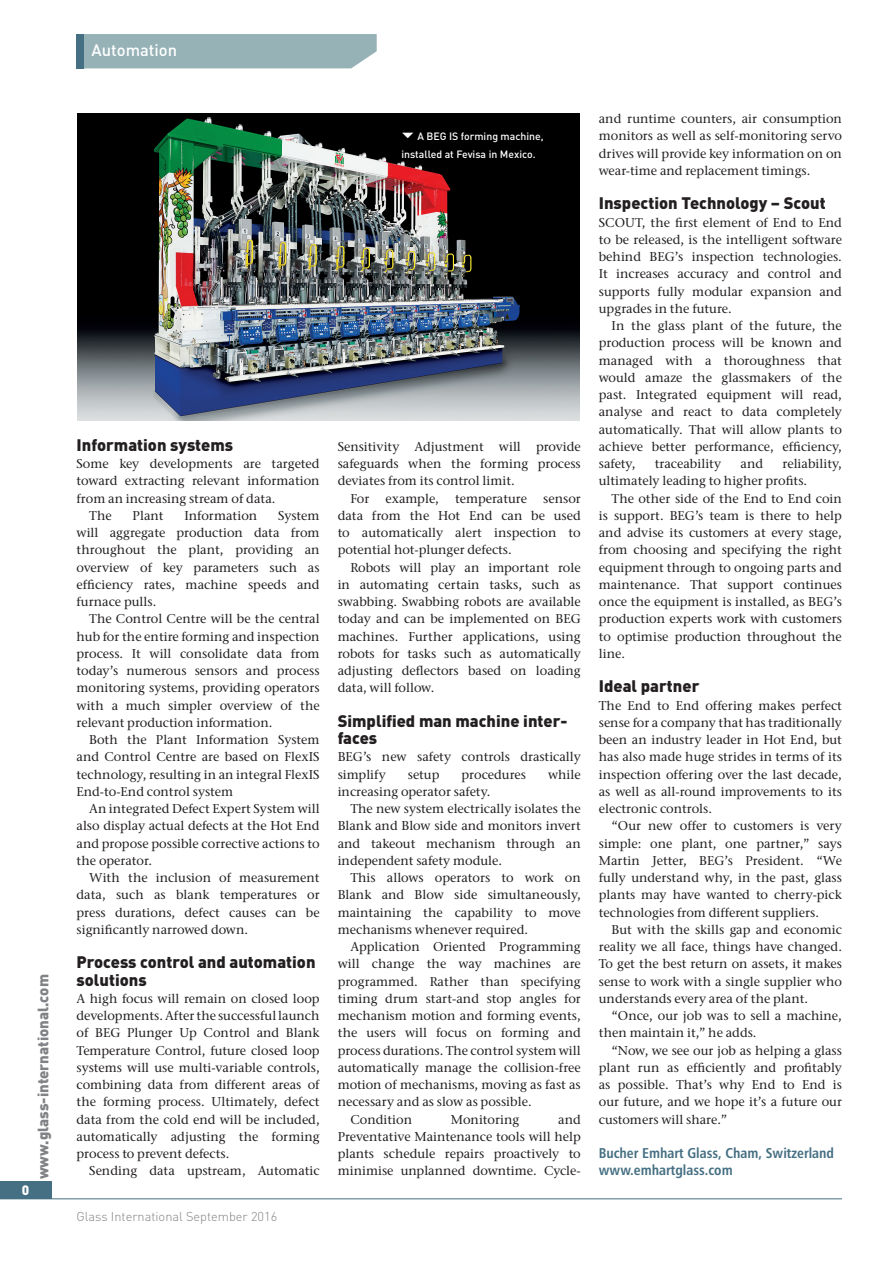
<style>
.page{position:relative;width:893px;height:1263px;background:#fff}
.page>*{position:absolute;margin:0;border:0;box-sizing:border-box;transform-origin:0 0}
.t1{font:900 16.5px/17.2px "DIN";color:#231f20}
.t2{font:500 16.5px "DIN";color:#fff}
.t3{font:900 15px "DIN";color:#808285}
.t4{font:14.25px/17.1px "Humanist 777 BT Bold Condensed B";color:#456f82}
.t5{font:900 13.5px "DIN";color:#fff}
.t6{font:500 12.75px/17.2px "ITC Stone Serif";color:#231f20;text-align:justify}
.t7{font:300 12.75px "DIN";color:#808285}
.t8{font:500 10.5px/17.2px "DIN";color:#fff}
</style>
<div class="page">
<img style="left:78px;top:113px;width:502px;height:308px">
<div style="left:84px;top:34px;width:293px;height:34px;background:#96b2b7"></div>
<div style="left:77px;top:34px;width:7px;height:34px;background:#456f82"></div>
<div style="left:0;top:1182px;width:51px;height:17px;background:#456f82"></div>
<hr style="left:0;top:1198px;width:842px;height:1px;background:#456f82">
<svg style="left:402px;top:133px;width:11px;height:5px"></svg>
<p class="t5" style="left:22px;top:1181px;width:9px">0</p>
<p class="t3" style="left:33px;top:1179px;width:207px;rotate:-90deg">www.glass-international.com</p>
<p class="t2" style="left:92px;top:39px;width:87px">Automation</p>
<p class="t8" style="left:401px;top:127px;width:144px;text-indent:16px">A BEG IS forming machine, installed at Fevisa in Mexico.</p>
<p class="t1" style="left:77px;top:436px;width:158px">Information systems</p>
<p class="t6" style="left:77px;top:455px;width:245px">Some key developments are targeted</p>
<p class="t6" style="left:77px;top:472px;width:245px">toward extracting relevant information</p>
<p class="t6" style="left:77px;top:489px;width:200px">from an increasing stream of data.</p>
<p class="t6" style="left:89px;top:507px;width:24px">The</p>
<p class="t6" style="left:133px;top:507px;width:32px">Plant</p>
<p class="t6" style="left:184px;top:507px;width:74px">Information</p>
<p class="t6" style="left:77px;top:507px;width:245px;text-indent:202px">System will aggregate production data from throughout the plant, providing an overview of key parameters such as efficiency rates, machine speeds and furnace pulls.</p>
<p class="t6" style="left:77px;top:610px;width:245px;text-indent:13px">The Control Centre will be the central hub for the entire forming and inspection process. It will consolidate data from today’s numerous sensors and process monitoring systems, providing operators with a much simpler overview of the relevant production information.</p>
<p class="t6" style="left:77px;top:731px;width:245px;text-indent:13px">Both the Plant Information System and Control Centre are based on FlexIS technology, resulting in an integral FlexIS End-to-End control system</p>
<p class="t6" style="left:77px;top:800px;width:245px;text-indent:13px">An integrated Defect Expert System will also display actual defects at the Hot End and propose possible corrective actions to the operator.</p>
<p class="t6" style="left:77px;top:869px;width:245px;text-indent:13px">With the inclusion of measurement data, such as blank temperatures or press durations, defect causes can be significantly narrowed down.</p>
<p class="t1" style="left:77px;top:953px;width:241px">Process control and automation solutions</p>
<p class="t6" style="left:77px;top:990px;width:245px">A high focus will remain on closed loop developments. After the successful launch of BEG Plunger Up Control and Blank Temperature Control, future closed loop systems will use multi-variable controls, combining data from different areas of the forming process. Ultimately, defect data from the cold end will be included, automatically adjusting the forming process to prevent defects.</p>
<p class="t6" style="left:89px;top:1162px;width:232px">Sending data upstream, Automatic</p>
<p class="t7" style="left:77px;top:1207px;width:202px">Glass International September 2016</p>
<p class="t6" style="left:338px;top:438px;width:245px">Sensitivity Adjustment will provide</p>
<p class="t6" style="left:338px;top:455px;width:245px">safeguards when the forming process</p>
<p class="t6" style="left:338px;top:472px;width:179px">deviates from its control limit.</p>
<p class="t6" style="left:350px;top:489px;width:20px">For</p>
<p class="t6" style="left:386px;top:489px;width:55px">example,</p>
<p class="t6" style="left:455px;top:489px;width:73px">temperature</p>
<p class="t6" style="left:338px;top:489px;width:245px;text-indent:206px">sensor data from the Hot End can be used to automatically alert inspection to potential hot-plunger defects.</p>
<p class="t6" style="left:338px;top:558px;width:245px;text-indent:13px">Robots will play an important role in automating certain tasks, such as swabbing. Swabbing robots are available today and can be implemented on BEG machines. Further applications, using robots for tasks such as automatically adjusting deflectors based on loading data, will follow.</p>
<p class="t1" style="left:338px;top:712px;width:231px">Simplified man machine inter&shy;faces</p>
<p class="t6" style="left:338px;top:748px;width:245px">BEG’s new safety controls drastically simplify</p>
<p class="t6" style="left:408px;top:765px;width:33px">setup</p>
<p class="t6" style="left:462px;top:765px;width:66px">procedures</p>
<p class="t6" style="left:548px;top:765px;width:34px">while</p>
<p class="t6" style="left:338px;top:783px;width:154px">increasing operator safety.</p>
<p class="t6" style="left:350px;top:800px;width:232px">The new system electrically isolates the</p>
<p class="t6" style="left:338px;top:817px;width:245px">Blank and Blow side and monitors invert</p>
<p class="t6" style="left:338px;top:834px;width:245px">and takeout mechanism through an</p>
<p class="t6" style="left:338px;top:852px;width:166px">independent safety module.</p>
<p class="t6" style="left:350px;top:869px;width:232px">This allows operators to work on</p>
<p class="t6" style="left:338px;top:886px;width:245px">Blank and Blow side simultaneously,</p>
<p class="t6" style="left:338px;top:903px;width:245px">maintaining the capability to move</p>
<p class="t6" style="left:338px;top:921px;width:192px">mechanisms whenever required.</p>
<p class="t6" style="left:350px;top:938px;width:232px">Application Oriented Programming</p>
<p class="t6" style="left:338px;top:955px;width:245px">will change the way machines are</p>
<p class="t6" style="left:338px;top:972px;width:245px">programmed. Rather than specifying</p>
<p class="t6" style="left:338px;top:990px;width:245px">timing drum start-and stop angles for</p>
<p class="t6" style="left:338px;top:1007px;width:245px">mechanism motion and forming events,</p>
<p class="t6" style="left:338px;top:1024px;width:245px">the users will focus on forming and</p>
<p class="t6" style="left:338px;top:1041px;width:245px">process durations. The control system will</p>
<p class="t6" style="left:338px;top:1059px;width:245px">automatically manage the collision-free</p>
<p class="t6" style="left:338px;top:1076px;width:245px">motion of mechanisms, moving as fast as</p>
<p class="t6" style="left:338px;top:1093px;width:195px">necessary and as slow as possible.</p>
<p class="t6" style="left:350px;top:1110px;width:63px">Condition</p>
<p class="t6" style="left:451px;top:1110px;width:70px">Monitoring</p>
<p class="t6" style="left:338px;top:1110px;width:245px;text-indent:221px">and Preventative Maintenance tools will help plants schedule repairs proactively to minimise unplanned downtime. Cycle-</p>
<p class="t6" style="left:599px;top:110px;width:245px">and runtime counters, air consumption monitors as well as self-monitoring servo drives will provide key information on on wear-time and replacement timings.</p>
<p class="t1" style="left:599px;top:194px;width:228px">Inspection Technology – Scout</p>
<p class="t6" style="left:599px;top:213px;width:245px">SCOUT, the first element of End to End to be released, is the intelligent software behind BEG’s inspection technologies.<br>It increases accuracy and control and supports fully modular expansion and upgrades in the future.</p>
<p class="t6" style="left:599px;top:317px;width:245px;text-indent:13px">In the glass plant of the future, the production process will be known and managed with a thoroughness that would amaze the glassmakers of the past. Integrated equipment will read, analyse and react to data completely automatically. That will allow plants to achieve better performance, efficiency, safety,</p>
<p class="t6" style="left:655px;top:455px;width:68px">traceability</p>
<p class="t6" style="left:740px;top:455px;width:24px">and</p>
<p class="t6" style="left:599px;top:455px;width:245px;text-indent:184px">reliability, ultimately leading to higher profits.</p>
<p class="t6" style="left:599px;top:489px;width:245px;text-indent:13px">The other side of the End to End coin is support. BEG’s team is there to help and advise its customers at every stage, from choosing and specifying the right equipment through to ongoing parts and maintenance. That support continues once the equipment is installed, as BEG’s production experts work with customers to optimise production throughout the line.</p>
<p class="t1" style="left:599px;top:677px;width:102px">Ideal partner</p>
<p class="t6" style="left:599px;top:696px;width:245px">The End to End offering makes perfect sense for a company that has traditionally been an industry leader in Hot End, but has also made huge strides in terms of its inspection offering over the last decade, as well as all-round improvements to its electronic controls.</p>
<p class="t6" style="left:599px;top:817px;width:245px;text-indent:13px">“Our new offer to customers is very simple: one plant, one partner,” says Martin Jetter, BEG’s President. “We fully understand why, in the past, glass plants may have wanted to cherry-pick technologies from different suppliers.</p>
<p class="t6" style="left:599px;top:921px;width:245px;text-indent:13px">But with the skills gap and economic reality we all face, things have changed.<br>To get the best return on assets, it makes sense to work with a single supplier who understands every area of the plant.</p>
<p class="t6" style="left:599px;top:1007px;width:245px;text-indent:13px">“Once, our job was to sell a machine, then maintain it,” he adds.</p>
<p class="t6" style="left:599px;top:1041px;width:245px;text-indent:13px">“Now, we see our job as helping a glass plant run as efficiently and profitably as possible. That’s why End to End is our future, and we hope it’s a future our customers will share.”</p>
<p class="t4" style="left:599px;top:1144px;width:237px">Bucher Emhart Glass, Cham, Switzerland www.emhartglass.com</p>
</div>
